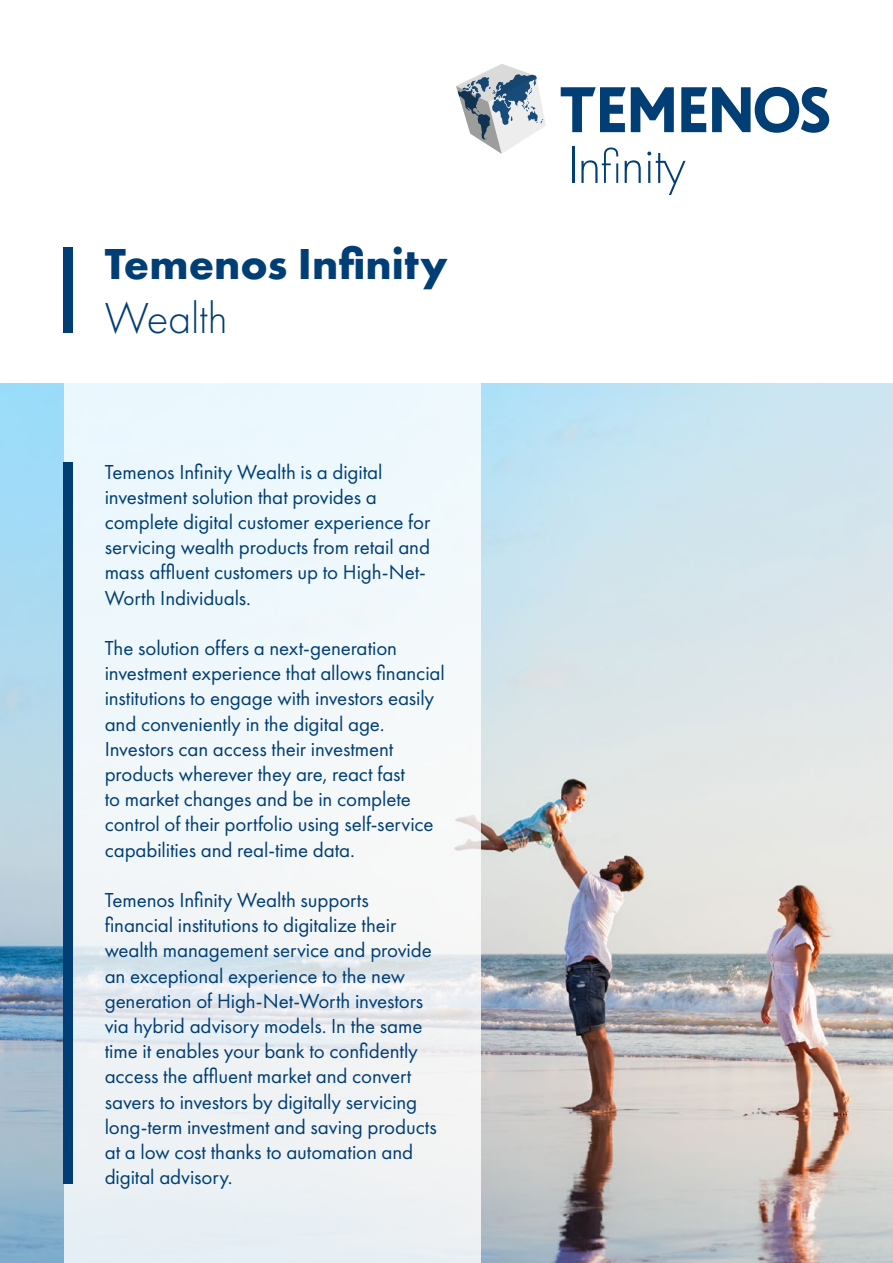
<style>
.page{position:relative;width:893px;height:1263px;background:#fff}
.page>*{position:absolute;margin:0;border:0;box-sizing:border-box;transform-origin:0 0}
.t1{font:700 45px "Futura PT";color:#003e75}
.t2{font:300 45px "Futura PT";letter-spacing:-.005em;color:#003e75}
.t3{font:21px/25.2px "Futura PT";letter-spacing:-.005em;color:#003e75}
</style>
<div class="page">
<img style="left:0;top:384px;width:893px;height:879px">
<svg style="left:64px;top:383px;width:416px;height:880px;fill:#eff7f9"></svg>
<div style="left:64px;top:463px;width:9px;height:721px;background:#003e75"></div>
<div style="left:64px;top:247px;width:9px;height:86px;background:#003e75"></div>
<svg style="left:561px;top:87px;width:113px;height:45px"></svg>
<svg style="left:681px;top:87px;width:148px;height:46px"></svg>
<svg style="left:456px;top:64px;width:90px;height:90px"></svg>
<hr style="left:572px;top:147px;width:3px;height:36px;background:#003e75">
<svg style="left:581px;top:148px;width:37px;height:35px"></svg>
<svg style="left:625px;top:160px;width:16px;height:23px"></svg>
<svg style="left:647px;top:152px;width:38px;height:43px"></svg>
<h1 class="t1" style="left:105px;top:235px;width:344px">Temenos Infinity</h1>
<h1 class="t2" style="left:105px;top:292px;width:125px">Wealth</h1>
<p class="t3" style="left:105px;top:459px;width:327px">Temenos Infinity Wealth is a digital investment solution that provides a complete digital customer experience for servicing wealth products from retail and mass affluent customers up to High-Net-Worth Individuals.</p>
<p class="t3" style="left:105px;top:635px;width:342px">The solution offers a next-generation investment experience that allows financial institutions to engage with investors easily and conveniently in the digital age.<br>Investors can access their investment products wherever they are, react fast<br>to market changes and be in complete control of their portfolio using self-service capabilities and real-time data.</p>
<p class="t3" style="left:105px;top:887px;width:334px">Temenos Infinity Wealth supports financial institutions to digitalize their wealth management service and provide an exceptional experience to the new generation of High-Net-Worth investors via hybrid advisory models. In the same time it enables your bank to confidently access the affluent market and convert savers to investors by digitally servicing long-term investment and saving products at a low cost thanks to automation and digital advisory.</p>
</div>
